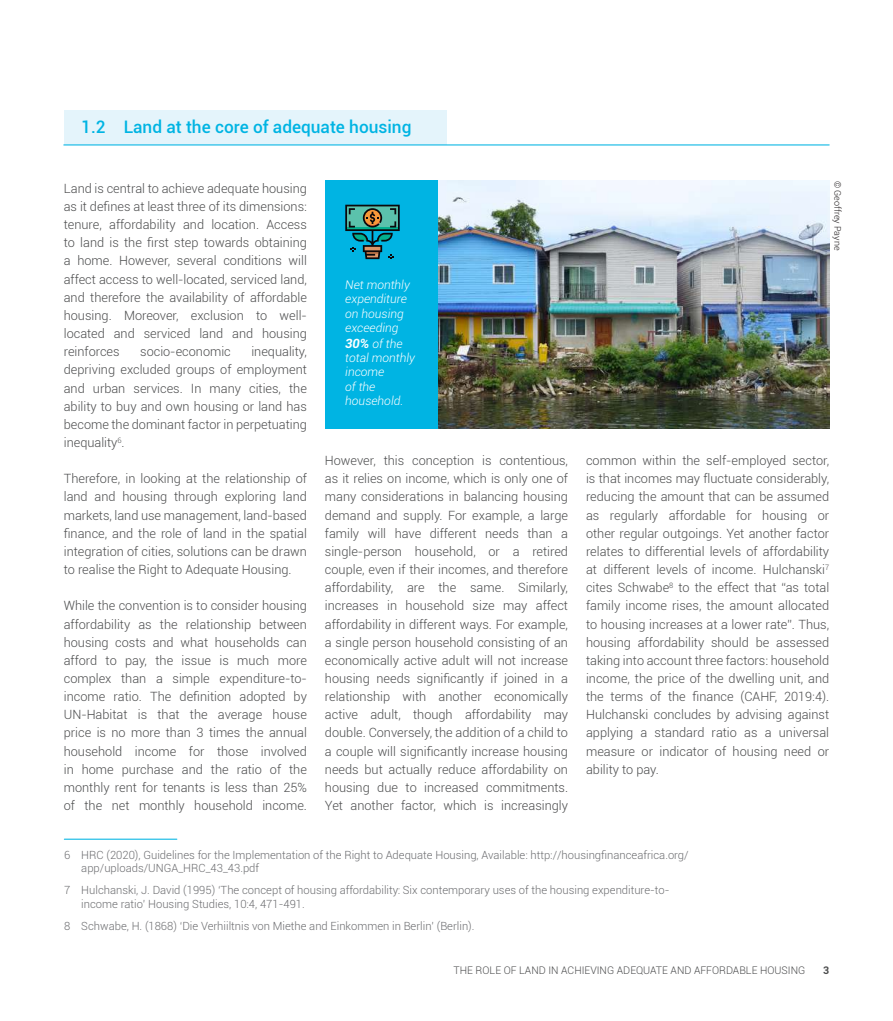
<style>
.page{position:relative;width:893px;height:1021px;background:#fff}
.page>*{position:absolute;margin:0;border:0;box-sizing:border-box;transform-origin:0 0}
.t1{font:500 17.25px "Roboto";color:#00b4e3}
.t2{font:300 12.75px/18.1px "Roboto";color:#4b4c4d;text-align:justify}
.t3{font:italic 300 12px/14.5px "Roboto";color:#fff}
.t4{font:300 11.25px/13.5px "Roboto";color:#6c6d70}
.t5{font:300 10.5px "Roboto";color:#4b4c4d}
.t6{font:700 10.5px "Roboto";color:#4b4c4d}
.t7{font:300 9px "Roboto";color:#231f20}
.s1{font-weight:700;font-size:12.75px}
</style>
<div class="page">
<div style="left:64px;top:110px;width:382px;height:35px;background:#e4f4fb"></div>
<hr style="left:64px;top:144px;width:765px;height:1px;background:#00b4e3">
<hr style="left:64px;top:838px;width:113px;height:1px;background:#00b4e3">
<img style="left:437px;top:181px;width:392px;height:248px">
<div style="left:325px;top:181px;width:112px;height:248px;background:#00b4e3"></div>
<svg style="left:345px;top:205px;width:55px;height:54px"></svg>
<h1 class="t1" style="left:81px;top:115px;width:332px">1.2 Land at the core of adequate housing</h1>
<p class="t7" style="left:844px;top:181px;width:71px;rotate:90deg">© Geoffrey Payne</p>
<p class="t2" style="left:64px;top:179px;width:245px">Land is central to achieve adequate housing as it defines at least three of its dimensions: tenure, affordability and location. Access to land is the first step towards obtaining a home. However, several conditions will affect access to well-located, serviced land, and therefore the availability of affordable housing. Moreover, exclusion to well&shy;located and serviced land and housing reinforces</p>
<p class="t3" style="left:345px;top:277px;width:71px">Net monthly expenditure on housing exceeding<br><span class="s1">30%</span> of the total monthly income<br>of the household.</p>
<p class="t2" style="left:64px;top:342px;width:245px;text-indent:188px">inequality, depriving excluded groups of employment and urban services. In many cities, the ability to buy and own housing or land has become the dominant factor in perpetuating inequality<sup>6</sup>.</p>
<p class="t2" style="left:64px;top:469px;width:245px">Therefore, in looking at the relationship of land and housing through exploring land markets, land use management, land-based finance, and the role of land in the spatial integration of cities, solutions can be drawn to realise the Right to Adequate Housing.</p>
<p class="t2" style="left:64px;top:596px;width:245px">While the convention is to consider housing affordability as the relationship between housing costs and what households can afford to pay, the issue is much more complex than a simple expenditure-to&shy;income ratio. The definition adopted by UN-Habitat is that the average house price is no more than 3 times the annual household income for those involved in home purchase and the ratio of the monthly rent for tenants is less than 25% of the net monthly household income.</p>
<p class="t2" style="left:140px;top:342px;width:92px">socio-economic</p>
<p class="t2" style="left:325px;top:451px;width:245px">However, this conception is contentious, as it relies on income, which is only one of many considerations in balancing housing demand and supply. For example, a large family will have different needs than a single-person household, or a retired couple, even if their incomes, and therefore affordability, are the same. Similarly, increases in household size may affect affordability in different ways. For example, a single person household consisting of an economically active adult will not increase housing needs significantly if joined in a relationship with another economically active adult, though affordability may double. Conversely, the addition of a child to a couple will significantly increase housing needs but actually reduce affordability on housing due to increased commitments.<br>Yet another factor, which is increasingly</p>
<p class="t2" style="left:586px;top:451px;width:245px">common within the self-employed sector, is that incomes may fluctuate considerably, reducing the amount that can be assumed as regularly affordable for housing or other regular outgoings. Yet another factor relates to differential levels of affordability at different levels of income. Hulchanski<sup>7 </sup>cites Schwabe<sup>8</sup> to the effect that “as total family income rises, the amount allocated to housing increases at a lower rate”. Thus, housing affordability should be assessed taking into account three factors: household income, the price of the dwelling unit, and the terms of the finance (CAHF, 2019:4).<br>Hulchanski concludes by advising against applying a standard ratio as a universal measure or indicator of housing need or ability to pay.</p>
<p class="t4" style="left:81px;top:847px;width:609px;text-indent:-17px">6 HRC (2020), Guidelines for the Implementation of the Right to Adequate Housing, Available: http://housingfinanceafrica.org/ app/uploads/UNGA_HRC_43_43.pdf</p>
<p class="t4" style="left:81px;top:883px;width:590px;text-indent:-17px">7 Hulchanski, J. David (1995) ‘The concept of housing affordability: Six contemporary uses of the housing expenditure-to&shy;income ratio’ Housing Studies, 10:4, 471-491.</p>
<p class="t4" style="left:64px;top:918px;width:412px">8 Schwabe, H. (1868) ‘Die Verhiiltnis von Miethe and Einkommen in Berlin’ (Berlin).</p>
<p class="t5" style="left:454px;top:962px;width:353px">THE ROLE OF LAND IN ACHIEVING ADEQUATE AND AFFORDABLE HOUSING</p>
<p class="t6" style="left:823px;top:962px;width:8px">3</p>
</div>
